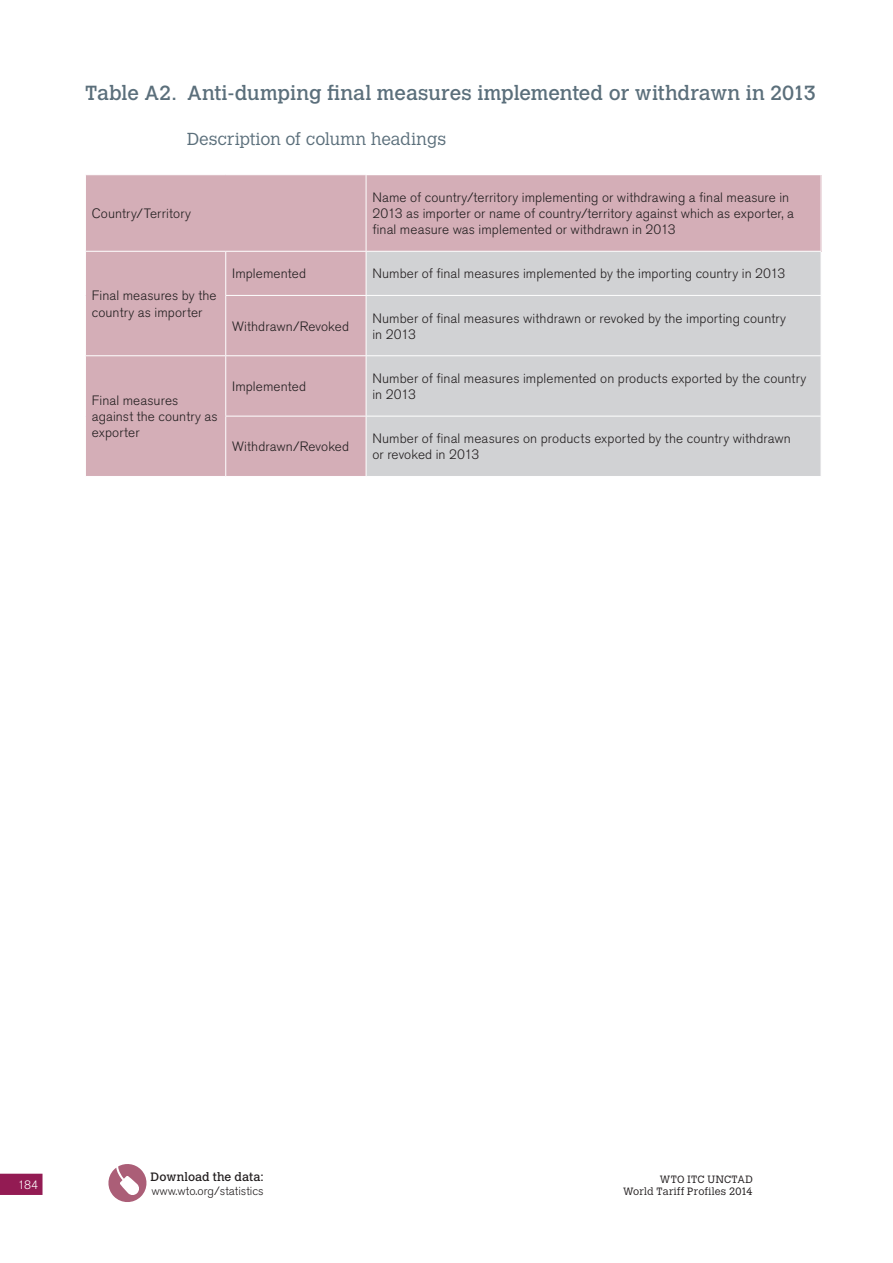
<style>
.page{position:relative;width:893px;height:1263px;background:#fff}
.page>*{position:absolute;margin:0;border:0;box-sizing:border-box;transform-origin:0 0}
.t1{font:20.25px "Calvert MT Std";letter-spacing:-.005em;color:#5b6f7b}
.t2{font:300 17.25px "Calvert MT Std";letter-spacing:.005em;color:#5b6f7b}
.t3{font:300 13.5px/16.2px "Akzidenz Grotesk BE";letter-spacing:.01em;color:#231f20}
.t4{font:300 12px/14.2px "Akzidenz Grotesk BE";color:#231f20}
.t5{font:300 12px "Akzidenz Grotesk BE";color:#fff}
.t6{font:300 10.5px/12px "Calvert MT Std";letter-spacing:.025em;color:#231f20;text-align:right}
.s1{font-family:"Calvert MT Std";font-weight:400}
</style>
<div class="page">
<svg style="left:0;top:1174px;width:43px;height:21px"></svg>
<svg style="left:108px;top:1164px;width:39px;height:38px"></svg>
<div style="left:86px;top:175px;width:280px;height:301px;background:#d4aeb7"></div>
<div style="left:366px;top:175px;width:455px;height:76px;background:#d4aeb7"></div>
<div style="left:367px;top:252px;width:454px;height:224px;background:#d1d2d4"></div>
<hr style="left:366px;top:355px;width:455px;height:1px;background:#fff">
<hr style="left:366px;top:416px;width:455px;height:1px;background:#fff">
<hr style="left:225px;top:295px;width:141px;height:1px;background:#fff">
<hr style="left:226px;top:355px;width:140px;height:1px;background:#fff">
<hr style="left:225px;top:416px;width:141px;height:1px;background:#fff">
<hr style="left:366px;top:175px;width:1px;height:76px;background:#fff">
<hr style="left:226px;top:251px;width:140px;height:1px;background:#fff">
<hr style="left:366px;top:295px;width:455px;height:1px;background:#fff">
<hr style="left:85px;top:251px;width:141px;height:1px;background:#fff">
<hr style="left:225px;top:252px;width:1px;height:43px;background:#fff">
<hr style="left:225px;top:296px;width:1px;height:59px;background:#fff">
<hr style="left:85px;top:355px;width:141px;height:1px;background:#fff">
<hr style="left:225px;top:356px;width:1px;height:60px;background:#fff">
<hr style="left:225px;top:416px;width:1px;height:60px;background:#fff">
<p class="t1" style="left:85px;top:81px;width:732px">Table A2. Anti-dumping final measures implemented or withdrawn in 2013</p>
<p class="t2" style="left:187px;top:129px;width:261px">Description of column headings</p>
<p class="t3" style="left:92px;top:206px;width:101px">Country/Territory</p>
<p class="t3" style="left:92px;top:288px;width:126px">Final measures by the country as importer</p>
<p class="t3" style="left:92px;top:392px;width:128px">Final measures against the country as exporter</p>
<p class="t3" style="left:372px;top:189px;width:423px">Name of country/territory implementing or withdrawing a final measure in<br>2013 as importer or name of country/territory against which as exporter, a final measure was implemented or withdrawn in 2013</p>
<p class="t3" style="left:232px;top:266px;width:75px">Implemented</p>
<p class="t3" style="left:372px;top:266px;width:414px">Number of final measures implemented by the importing country in 2013</p>
<p class="t3" style="left:232px;top:318px;width:119px">Withdrawn/Revoked</p>
<p class="t3" style="left:372px;top:310px;width:415px">Number of final measures withdrawn or revoked by the importing country in 2013</p>
<p class="t3" style="left:232px;top:378px;width:75px">Implemented</p>
<p class="t3" style="left:372px;top:370px;width:435px">Number of final measures implemented on products exported by the country in 2013</p>
<p class="t3" style="left:232px;top:439px;width:119px">Withdrawn/Revoked</p>
<p class="t3" style="left:372px;top:431px;width:420px">Number of final measures on products exported by the country withdrawn or revoked in 2013</p>
<p class="t5" style="left:18px;top:1178px;width:22px">184</p>
<p class="t4" style="left:151px;top:1169px;width:114px"><span class="s1">Download the data: </span>www.wto.org/statistics</p>
<p class="t6" style="left:623px;top:1173px;width:131px">WTO ITC UNCTAD<br>World Tariff Profiles 2014</p>
</div>
